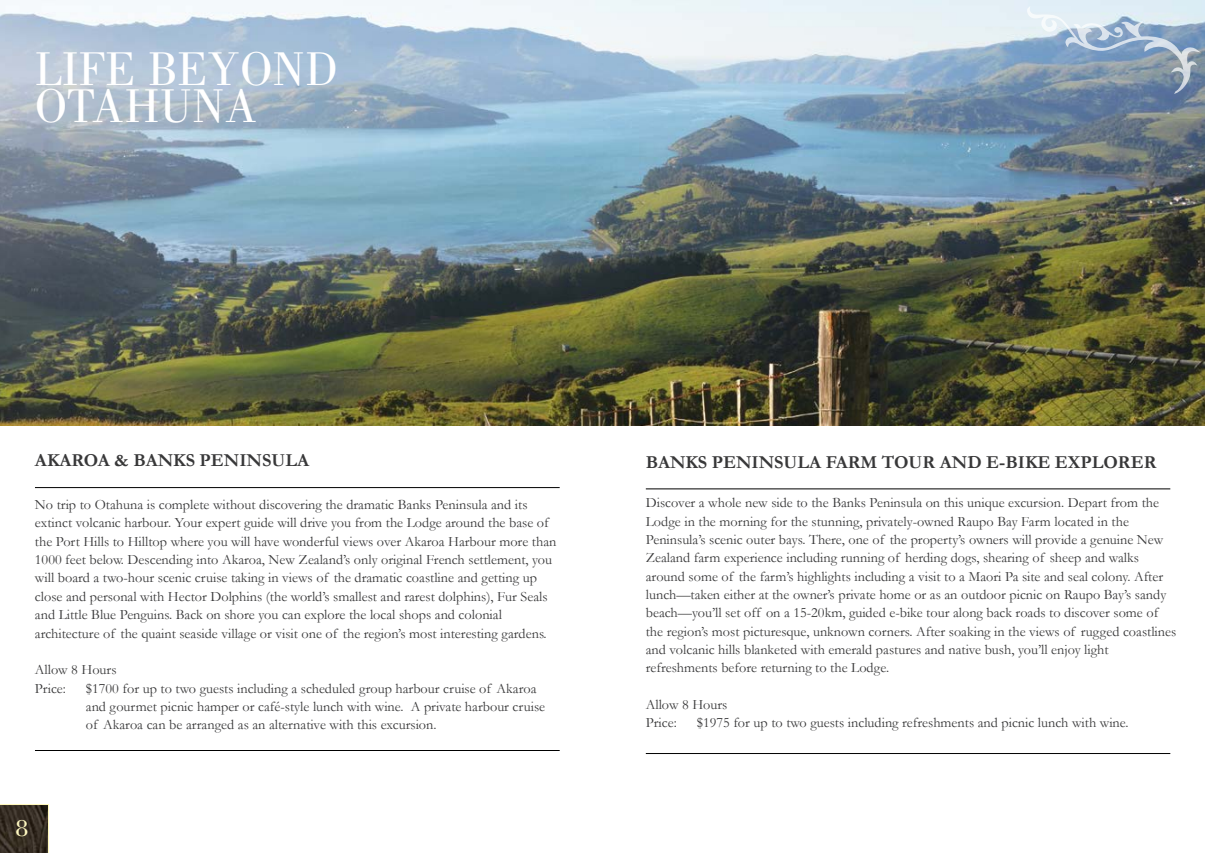
<style>
.page{position:relative;width:1205px;height:853px;background:#fff}
.page>*{position:absolute;margin:0;border:0;box-sizing:border-box;transform-origin:0 0}
.t1{font:48.88px/36.6px "Bodoni";color:#fff}
.t2{font:24.38px "Bodoni";color:#fff8c1}
.t3{font:700 18.38px "Garamond";color:#383839}
.t4{font:14.25px/18.4px "Garamond";color:#383839}
</style>
<div class="page">
<img style="left:0;top:0;width:569px;height:425px">
<svg style="left:0;top:804px;width:49px;height:48px;background:#3e352a"></svg>
<hr style="left:35px;top:487px;width:525px;height:1px;background:#000">
<hr style="left:35px;top:750px;width:525px;height:1px;background:#000">
<hr style="left:646px;top:488px;width:524px;height:1px;background:#000">
<hr style="left:646px;top:753px;width:524px;height:1px;background:#000">
<img style="left:569px;top:0;width:636px;height:425px">
<svg style="left:1026px;top:6px;width:175px;height:88px;background:#9fb3c7"></svg>
<h1 class="t1" style="left:35px;top:51px;width:304px">LIFE BEYOND<br>OTAHUNA</h1>
<p class="t3" style="left:35px;top:449px;width:276px">AKAROA &amp; BANKS PENINSULA</p>
<p class="t4" style="left:35px;top:495px;width:523px">No trip to Otahuna is complete without discovering the dramatic Banks Peninsula and its extinct volcanic harbour. Your expert guide will drive you from the Lodge around the base of the Port Hills to Hilltop where you will have wonderful views over Akaroa Harbour more than 1000 feet below. Descending into Akaroa, New Zealand’s only original French settlement, you will board a two-hour scenic cruise taking in views of the dramatic coastline and getting up close and personal with Hector Dolphins (the world’s smallest and rarest dolphins), Fur Seals and Little Blue Penguins. Back on shore you can explore the local shops and colonial architecture of the quaint seaside village or visit one of the region’s most interesting gardens.</p>
<p class="t4" style="left:35px;top:660px;width:83px">Allow 8 Hours<br>Price:</p>
<p class="t4" style="left:86px;top:678px;width:461px">$1700 for up to two guests including a scheduled group harbour cruise of Akaroa and gourmet picnic hamper or café-style lunch with wine. A private harbour cruise of Akaroa can be arranged as an alternative with this excursion.</p>
<h2 class="t2" style="left:16px;top:814px;width:14px">8</h2>
<p class="t3" style="left:646px;top:450px;width:512px">BANKS PENINSULA FARM TOUR AND E-BIKE EXPLORER</p>
<p class="t4" style="left:646px;top:493px;width:532px">Discover a whole new side to the Banks Peninsula on this unique excursion. Depart from the Lodge in the morning for the stunning, privately-owned Raupo Bay Farm located in the Peninsula’s scenic outer bays. There, one of the property’s owners will provide a genuine New Zealand farm experience including running of herding dogs, shearing of sheep and walks around some of the farm’s highlights including a visit to a Maori Pa site and seal colony. After lunch—taken either at the owner’s private home or as an outdoor picnic on Raupo Bay’s sandy beach—you’ll set off on a 15-20km, guided e-bike tour along back roads to discover some of the region’s most picturesque, unknown corners. After soaking in the views of rugged coastlines and volcanic hills blanketed with emerald pastures and native bush, you’ll enjoy light refreshments before returning to the Lodge.</p>
<p class="t4" style="left:646px;top:695px;width:83px">Allow 8 Hours<br>Price:</p>
<p class="t4" style="left:697px;top:713px;width:433px">$1975 for up to two guests including refreshments and picnic lunch with wine.</p>
</div>
